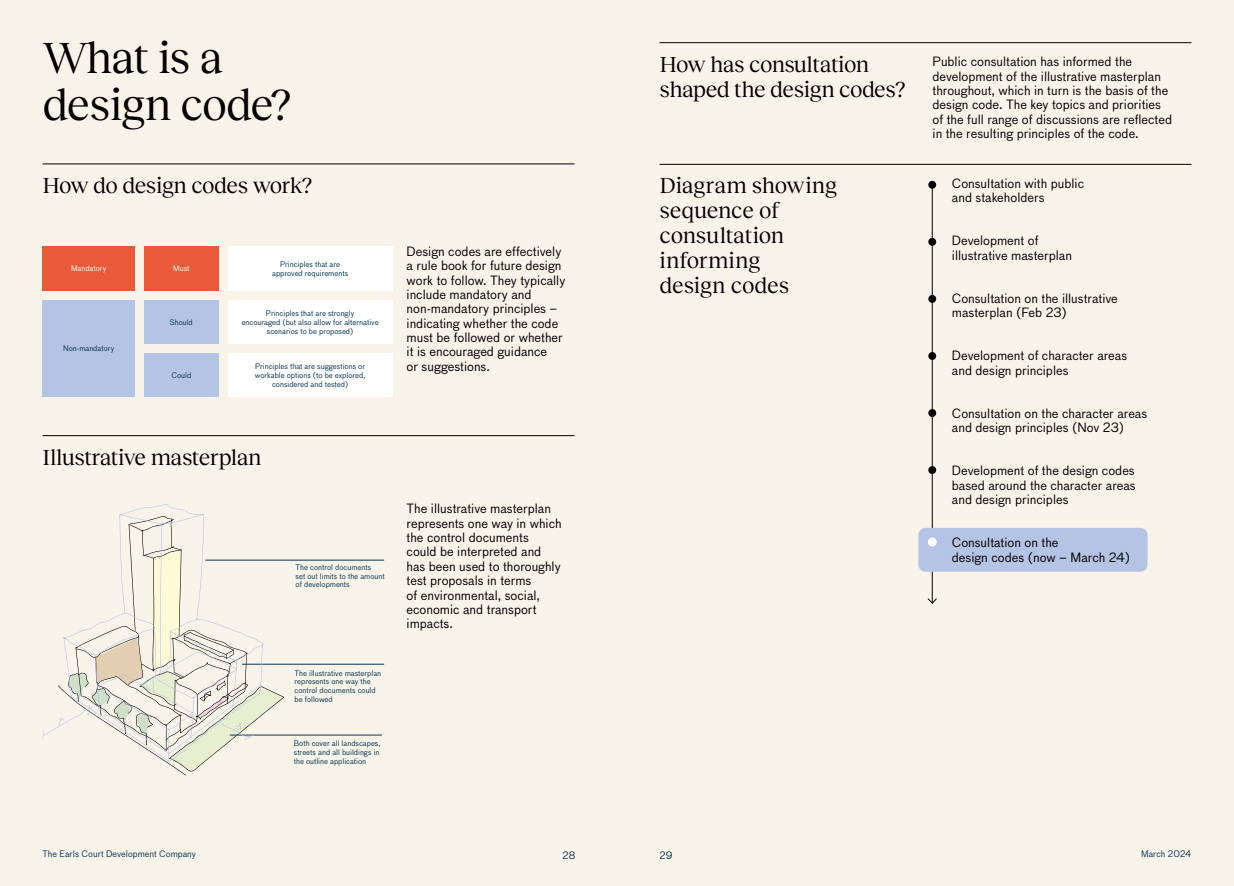
<style>
.page{position:relative;width:1234px;height:886px;background:#fff}
.page>*{position:absolute;margin:0;border:0;box-sizing:border-box;transform-origin:0 0}
.t1{font:45px/47.5px "Reckless Neue";letter-spacing:-.02em;color:#000}
.t2{font:22.5px/25px "Reckless Neue";letter-spacing:-.015em;color:#000}
.t3{font:12.5px/14.4px "Bau LF";color:#000}
.t4{font:10px "Bau LF";color:#083651}
.t5{font:8.75px "Bau LF";color:#083651}
.t6{font:7.5px/8.8px "Bau LF";color:#083651;text-align:center}
.t7{font:7.5px "Bau LF";color:#fff}
</style>
<div class="page">
<div style="left:0;top:0;width:1233px;height:886px;background:#f9f4ea"></div>
<div style="left:43px;top:246px;width:92px;height:45px;background:#eb5a38"></div>
<div style="left:144px;top:246px;width:74px;height:45px;background:#eb5a38"></div>
<div style="left:228px;top:246px;width:164px;height:45px;background:#fff"></div>
<div style="left:43px;top:300px;width:92px;height:97px;background:#b5c3e5"></div>
<div style="left:144px;top:300px;width:74px;height:44px;background:#b5c3e5"></div>
<div style="left:144px;top:353px;width:74px;height:44px;background:#b5c3e5"></div>
<div style="left:228px;top:300px;width:164px;height:44px;background:#fff"></div>
<div style="left:228px;top:353px;width:164px;height:44px;background:#fff"></div>
<hr style="left:205px;top:560px;width:179px;height:1px;background:#083651">
<hr style="left:242px;top:664px;width:142px;height:1px;background:#083651">
<hr style="left:230px;top:735px;width:152px;height:1px;background:#083651">
<svg style="left:42px;top:504px;width:242px;height:272px"></svg>
<hr style="left:43px;top:164px;width:531px;height:1px;background:#000">
<hr style="left:43px;top:435px;width:531px;height:1px;background:#000">
<hr style="left:659px;top:42px;width:532px;height:1px;background:#000">
<hr style="left:659px;top:164px;width:532px;height:1px;background:#000">
<hr style="left:931px;top:188px;width:1px;height:415px;background:#000">
<svg style="left:927px;top:597px;width:10px;height:7px"></svg>
<div style="left:918px;top:528px;width:229px;height:44px;background:#b5c3e5;border-radius:7px"></div>
<div style="left:928px;top:181px;width:8px;height:8px;background:#000;border-radius:50%"></div>
<div style="left:928px;top:238px;width:8px;height:8px;background:#000;border-radius:50%"></div>
<div style="left:928px;top:295px;width:8px;height:8px;background:#000;border-radius:50%"></div>
<div style="left:928px;top:352px;width:8px;height:8px;background:#000;border-radius:50%"></div>
<div style="left:928px;top:409px;width:8px;height:8px;background:#000;border-radius:50%"></div>
<div style="left:928px;top:466px;width:8px;height:8px;background:#000;border-radius:50%"></div>
<div style="left:928px;top:538px;width:8px;height:8px;background:#fff;border-radius:50%"></div>
<div style="left:928px;top:538px;width:8px;height:8px;border:1px solid #fff;border-radius:50%"></div>
<h1 class="t1" style="left:43px;top:30px;width:250px">What is a design code?</h1>
<h2 class="t2" style="left:43px;top:171px;width:271px">How do design codes work?</h2>
<p class="t7" style="left:71px;top:264px;width:37px">Mandatory</p>
<p class="t7" style="left:173px;top:264px;width:18px">Must</p>
<p class="t6" style="left:272px;top:260px;width:77px">Principles that are approved requirements</p>
<p class="t6" style="left:63px;top:344px;width:53px">Non-mandatory</p>
<p class="t6" style="left:170px;top:318px;width:24px">Should</p>
<p class="t6" style="left:171px;top:371px;width:21px">Could</p>
<p class="t6" style="left:242px;top:309px;width:138px">Principles that are strongly<br>encouraged (but also allow for alternative scenarios to be proposed)</p>
<p class="t6" style="left:255px;top:362px;width:112px">Principles that are suggestions or workable options (to be explored, considered and tested)</p>
<p class="t3" style="left:406px;top:244px;width:160px">Design codes are effectively a rule book for future design work to follow. They typically include mandatory and non-mandatory principles – indicating whether the code must be followed or whether it is encouraged guidance<br>or suggestions.</p>
<h2 class="t2" style="left:43px;top:443px;width:220px">Illustrative masterplan</h2>
<p class="t6" style="left:295px;top:563px;width:91px;text-align:left">The control documents<br>set out limits to the amount of developments</p>
<p class="t6" style="left:294px;top:668px;width:88px;text-align:left">The illustrative masterplan represents one way the control documents could be followed</p>
<p class="t6" style="left:294px;top:739px;width:88px;text-align:left">Both cover all landscapes, streets and all buildings in the outline application</p>
<p class="t3" style="left:406px;top:501px;width:156px">The illustrative masterplan represents one way in which the control documents could be interpreted and has been used to thoroughly test proposals in terms<br>of environmental, social, economic and transport impacts.</p>
<h2 class="t2" style="left:659px;top:50px;width:247px">How has consultation shaped the design codes?</h2>
<p class="t3" style="left:932px;top:54px;width:241px">Public consultation has informed the development of the illustrative masterplan throughout, which in turn is the basis of the design code. The key topics and priorities of the full range of discussions are reflected in the resulting principles of the code.</p>
<h2 class="t2" style="left:659px;top:172px;width:179px">Diagram showing sequence of consultation informing<br>design codes</h2>
<p class="t3" style="left:951px;top:176px;width:134px">Consultation with public and stakeholders</p>
<p class="t3" style="left:951px;top:234px;width:121px">Development of illustrative masterplan</p>
<p class="t3" style="left:951px;top:291px;width:167px">Consultation on the illustrative masterplan (Feb 23)</p>
<p class="t3" style="left:951px;top:349px;width:177px">Development of character areas and design principles</p>
<p class="t3" style="left:951px;top:406px;width:197px">Consultation on the character areas and design principles (Nov 23)</p>
<p class="t3" style="left:951px;top:464px;width:185px;text-align:justify">Development of the design codes based around the character areas and design principles</p>
<p class="t3" style="left:951px;top:535px;width:180px">Consultation on the<br>design codes (now – March 24)</p>
<p class="t5" style="left:43px;top:849px;width:155px">The Earls Court Development Company</p>
<p class="t4" style="left:562px;top:849px;width:14px">28</p>
<p class="t4" style="left:659px;top:849px;width:15px">29</p>
<p class="t5" style="left:1140px;top:849px;width:52px">March 2024</p>
</div>
